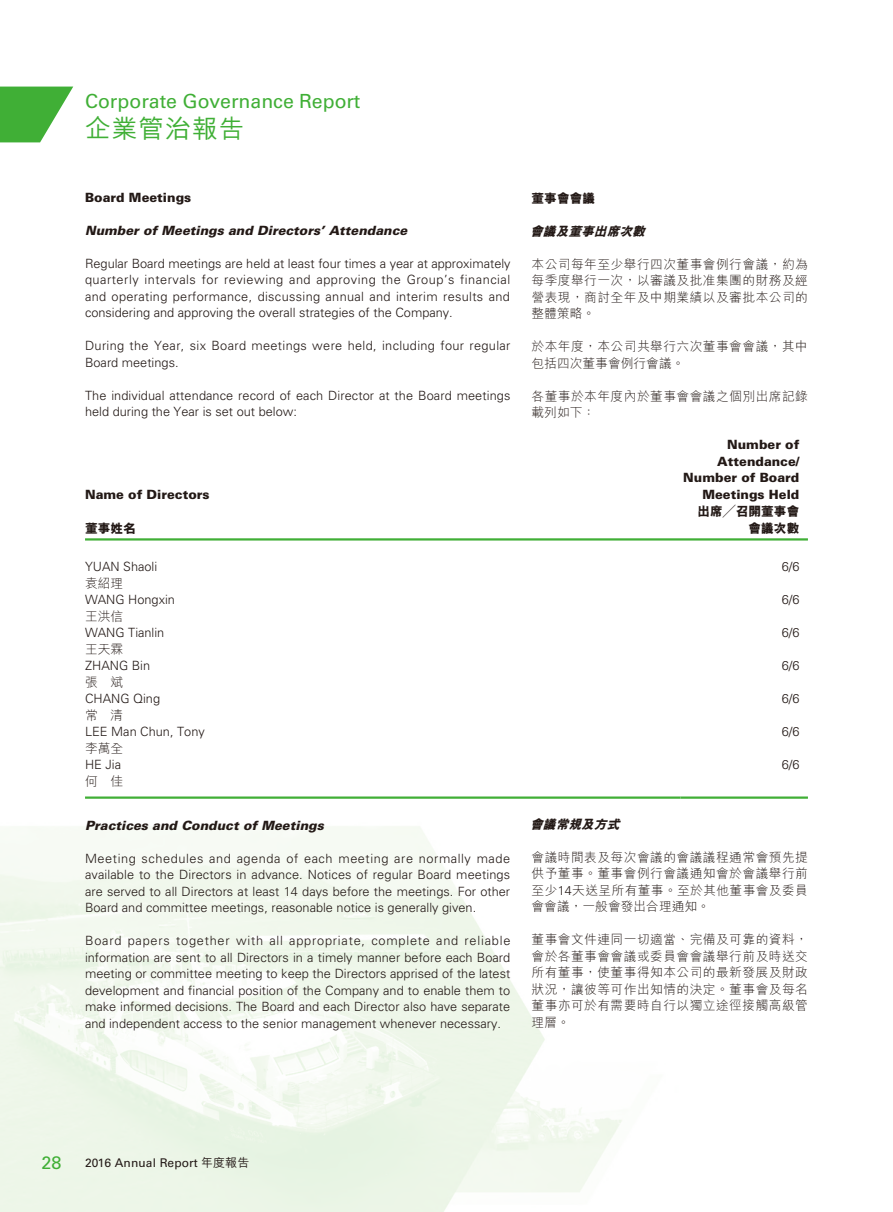
<style>
.page{position:relative;width:893px;height:1212px;background:#fff}
.page>*{position:absolute;margin:0;border:0;box-sizing:border-box;transform-origin:0 0}
.t1{font:500 25.5px "M Hei HK";letter-spacing:.05em;color:#40af36}
.t2{font:19.5px "Univers LT Std";color:#40af36}
.t3{font:18px "Univers LT Std";color:#40af36}
.t4{font:300 12.75px/16.5px "Univers LT Std";color:#231916;text-align:justify}
.t5{font:300 12.75px/16.5px "M Hei HK";letter-spacing:.035em;color:#231916;text-align:justify}
.t6{font:300 12.75px/16.5px "Univers LT Std";letter-spacing:.025em;color:#231916}
.t7{font:900 12.75px/16.5px "Univers LT Std";color:#231916;text-align:right}
.t8{font:italic 900 12.75px "Univers LT Std";color:#231916}
.t9{font:800 12.75px/16.5px "M Hei HK";color:#231916;text-align:right}
.t10{font:italic 800 12.75px "M Hei HK";color:#231916}
.t11{font:12px "Univers LT Std";letter-spacing:.01em;color:#231916}
.s1{font-family:"Univers LT Std"}
.s2{font-family:"M Hei HK";font-weight:500}
</style>
<div class="page">
<svg style="left:0;top:87px;width:73px;height:55px"></svg>
<hr style="left:85px;top:538px;width:723px;height:2px;background:#40af36">
<hr style="left:85px;top:796px;width:595px;height:3px;background:#40af36">
<hr style="left:680px;top:796px;width:128px;height:3px;background:#40af36">
<h2 class="t2" style="left:85px;top:89px;width:277px">Corporate Governance Report</h2>
<h1 class="t1" style="left:85px;top:110px;width:161px">企業管治報告</h1>
<p class="t7" style="left:85px;top:189px;width:108px">Board Meetings</p>
<p class="t8" style="left:85px;top:222px;width:324px">Number of Meetings and Directors’ Attendance</p>
<p class="t4" style="left:85px;top:255px;width:427px">Regular Board meetings are held at least four times a year at approximately quarterly intervals for reviewing and approving the Group’s financial and operating performance, discussing annual and interim results and considering and approving the overall strategies of the Company.</p>
<p class="t6" style="left:85px;top:338px;width:427px">During the Year, six Board meetings were held, including four regular<br>Board meetings.</p>
<p class="t4" style="left:85px;top:387px;width:427px">The individual attendance record of each Director at the Board meetings held during the Year is set out below:</p>
<p class="t7" style="left:85px;top:486px;width:126px">Name of Directors</p>
<p class="t9" style="left:85px;top:519px;width:52px">董事姓名</p>
<p class="t9" style="left:531px;top:190px;width:65px">董事會會議</p>
<p class="t10" style="left:530px;top:225px;width:120px">會議及董事出席次數</p>
<p class="t5" style="left:531px;top:256px;width:278px">本公司每年至少舉行四次董事會例行會議，約為每季度舉行一次，以審議及批准集團的財務及經營表現，商討全年及中期業績以及審批本公司的整體策略。</p>
<p class="t5" style="left:531px;top:338px;width:278px">於本年度，本公司共舉行六次董事會會議，其中包括四次董事會例行會議。</p>
<p class="t5" style="left:531px;top:388px;width:278px">各董事於本年度內於董事會會議之個別出席記錄載列如下：</p>
<p class="t7" style="left:683px;top:436px;width:118px">Number of<br>Attendance/<br>Number of Board<br>Meetings Held</p>
<p class="t9" style="left:697px;top:503px;width:103px">出席╱召開董事會會議次數</p>
<p class="t4" style="left:85px;top:559px;width:74px">YUAN Shaoli</p>
<p class="t4" style="left:782px;top:559px;width:19px">6/6</p>
<p class="t5" style="left:85px;top:575px;width:40px">袁紹理</p>
<p class="t4" style="left:85px;top:592px;width:91px">WANG Hongxin</p>
<p class="t4" style="left:782px;top:592px;width:19px">6/6</p>
<p class="t5" style="left:85px;top:608px;width:40px">王洪信</p>
<p class="t4" style="left:85px;top:625px;width:81px">WANG Tianlin</p>
<p class="t4" style="left:782px;top:625px;width:19px">6/6</p>
<p class="t5" style="left:85px;top:641px;width:40px">王天霖</p>
<p class="t4" style="left:85px;top:658px;width:67px">ZHANG Bin</p>
<p class="t4" style="left:782px;top:658px;width:19px">6/6</p>
<p class="t5" style="left:85px;top:674px;width:40px">張 斌</p>
<p class="t4" style="left:85px;top:691px;width:77px">CHANG Qing</p>
<p class="t4" style="left:782px;top:691px;width:19px">6/6</p>
<p class="t5" style="left:85px;top:707px;width:40px">常 清</p>
<p class="t4" style="left:85px;top:724px;width:121px">LEE Man Chun, Tony</p>
<p class="t4" style="left:782px;top:724px;width:19px">6/6</p>
<p class="t5" style="left:85px;top:740px;width:40px">李萬全</p>
<p class="t4" style="left:85px;top:757px;width:38px">HE Jia</p>
<p class="t4" style="left:782px;top:757px;width:19px">6/6</p>
<p class="t5" style="left:85px;top:773px;width:40px">何 佳</p>
<p class="t8" style="left:85px;top:817px;width:240px">Practices and Conduct of Meetings</p>
<p class="t4" style="left:85px;top:850px;width:427px">Meeting schedules and agenda of each meeting are normally made available to the Directors in advance. Notices of regular Board meetings are served to all Directors at least 14 days before the meetings. For other Board and committee meetings, reasonable notice is generally given.</p>
<p class="t4" style="left:85px;top:932px;width:427px">Board papers together with all appropriate, complete and reliable information are sent to all Directors in a timely manner before each Board meeting or committee meeting to keep the Directors apprised of the latest development and financial position of the Company and to enable them to make informed decisions. The Board and each Director also have separate and independent access to the senior management whenever necessary.</p>
<p class="t10" style="left:530px;top:818px;width:94px">會議常規及方式</p>
<p class="t5" style="left:531px;top:849px;width:278px">會議時間表及每次會議的會議議程通常會預先提供予董事。董事會例行會議通知會於會議舉行前至少<span class="s1">14</span>天送呈所有董事。至於其他董事會及委員會會議，一般會發出合理通知。</p>
<p class="t5" style="left:531px;top:931px;width:278px">董事會文件連同一切適當、完備及可靠的資料，會於各董事會會議或委員會會議舉行前及時送交所有董事，使董事得知本公司的最新發展及財政狀況，讓彼等可作出知情的決定。董事會及每名董事亦可於有需要時自行以獨立途徑接觸高級管理層。</p>
<h3 class="t3" style="left:42px;top:1152px;width:22px">28</h3>
<p class="t11" style="left:85px;top:1156px;width:166px">2016 Annual Report <span class="s2">年度報告</span></p>
</div>
